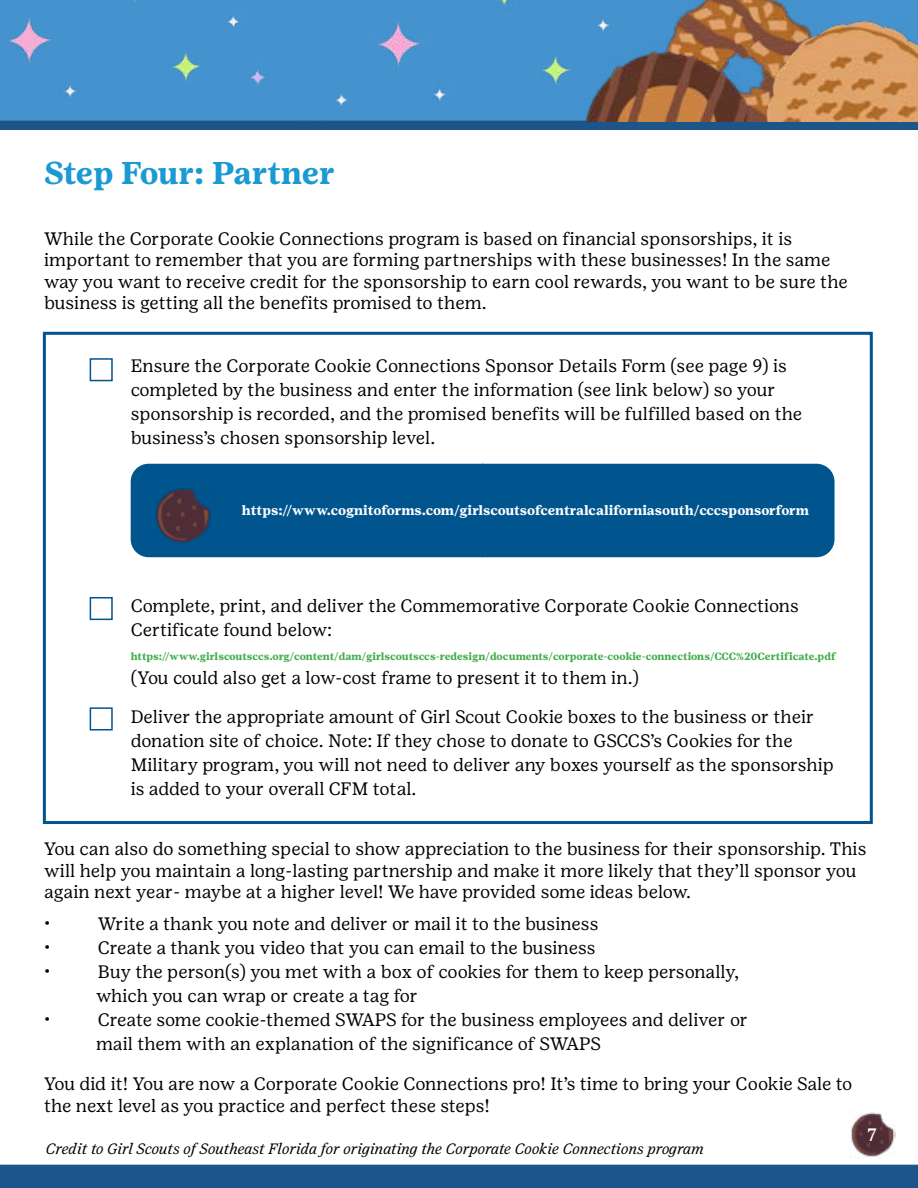
<style>
.page{position:relative;width:918px;height:1188px;background:#fff}
.page>*{position:absolute;margin:0;border:0;box-sizing:border-box;transform-origin:0 0}
.t1{font:700 31.5px "Girl Scout Text";letter-spacing:-.005em;color:#1a99d2}
.t2{font:18px/24px "Girl Scout Text";color:#000}
.t3{font:500 18px "Girl Scout Text";color:#fff}
.t4{font:italic 15px "Girl Scout Text";color:#000}
.t5{font:700 13.5px "Girl Scout Text";color:#fff}
.t6{font:700 10.5px "Girl Scout Text";color:#41ad49}
</style>
<div class="page">
<div style="left:0;top:1165px;width:918px;height:23px;background:#1c558a"></div>
<img style="left:851px;top:1112px;width:45px;height:45px">
<div style="left:0;top:0;width:325px;height:120px;background:#4493ce"></div>
<div style="left:325px;top:0;width:325px;height:120px;background:#4493ce"></div>
<div style="left:43px;top:332px;width:830px;height:492px;border:3px solid #00548f"></div>
<div style="left:90px;top:358px;width:23px;height:23px;border:2px solid #00548f"></div>
<div style="left:90px;top:597px;width:23px;height:23px;border:2px solid #00548f"></div>
<div style="left:90px;top:707px;width:23px;height:23px;border:2px solid #00548f"></div>
<svg style="left:0;top:120px;width:918px;height:10px"></svg>
<img style="left:650px;top:0;width:188px;height:38px">
<img style="left:572px;top:38px;width:188px;height:83px">
<img style="left:760px;top:14px;width:158px;height:107px">
<div style="left:131px;top:464px;width:704px;height:93px;background:#00558f"></div>
<img style="left:153px;top:486px;width:59px;height:59px">
<h1 class="t1" style="left:44px;top:155px;width:293px">Step Four: Partner</h1>
<p class="t2" style="left:44px;top:228px;width:805px;line-height:21.6px">While the Corporate Cookie Connections program is based on financial sponsorships, it is important to remember that you are forming partnerships with these businesses! In the same way you want to receive credit for the sponsorship to earn cool rewards, you want to be sure the business is getting all the benefits promised to them.</p>
<p class="t2" style="left:131px;top:354px;width:673px">Ensure the Corporate Cookie Connections Sponsor Details Form (see page 9) is completed by the business and enter the information (see link below) so your sponsorship is recorded, and the promised benefits will be fulfilled based on the business’s chosen sponsorship level.</p>
<p class="t5" style="left:242px;top:502px;width:569px">https://www.cognitoforms.com/girlscoutsofcentralcaliforniasouth/cccsponsorform</p>
<p class="t2" style="left:131px;top:594px;width:670px">Complete, print, and deliver the Commemorative Corporate Cookie Connections<br>Certificate found below:</p>
<p class="t6" style="left:131px;top:650px;width:707px">https://www.girlscoutsccs.org/content/dam/girlscoutsccs-redesign/documents/corporate-cookie-connections/CCC%20Certificate.pdf</p>
<p class="t2" style="left:131px;top:658px;width:685px;line-height:39px">(You could also get a low-cost frame to present it to them in.)<br>Deliver the appropriate amount of Girl Scout Cookie boxes to the business or their</p>
<p class="t2" style="left:131px;top:729px;width:705px">donation site of choice. Note: If they chose to donate to GSCCS’s Cookies for the<br>Military program, you will not need to deliver any boxes yourself as the sponsorship is added to your overall CFM total.</p>
<p class="t2" style="left:44px;top:838px;width:824px;line-height:21.6px">You can also do something special to show appreciation to the business for their sponsorship. This will help you maintain a long-lasting partnership and make it more likely that they’ll sponsor you again next year- maybe at a higher level! We have provided some ideas below.</p>
<p class="t2" style="left:44px;top:912px;width:9px">•</p>
<p class="t2" style="left:98px;top:912px;width:502px">Write a thank you note and deliver or mail it to the business</p>
<p class="t2" style="left:44px;top:936px;width:9px">•</p>
<p class="t2" style="left:98px;top:936px;width:499px">Create a thank you video that you can email to the business</p>
<p class="t2" style="left:44px;top:960px;width:9px">•</p>
<p class="t2" style="left:96px;top:960px;width:644px">Buy the person(s) you met with a box of cookies for them to keep personally, which you can wrap or create a tag for</p>
<p class="t2" style="left:44px;top:1008px;width:9px">•</p>
<p class="t2" style="left:96px;top:1008px;width:653px">Create some cookie-themed SWAPS for the business employees and deliver or mail them with an explanation of the significance of SWAPS</p>
<p class="t2" style="left:44px;top:1073px;width:810px;line-height:21.6px">You did it! You are now a Corporate Cookie Connections pro! It’s time to bring your Cookie Sale to the next level as you practice and perfect these steps!</p>
<p class="t4" style="left:46px;top:1140px;width:660px">Credit to Girl Scouts of Southeast Florida for originating the Corporate Cookie Connections program</p>
<p class="t3" style="left:867px;top:1124px;width:12px">7</p>
</div>
